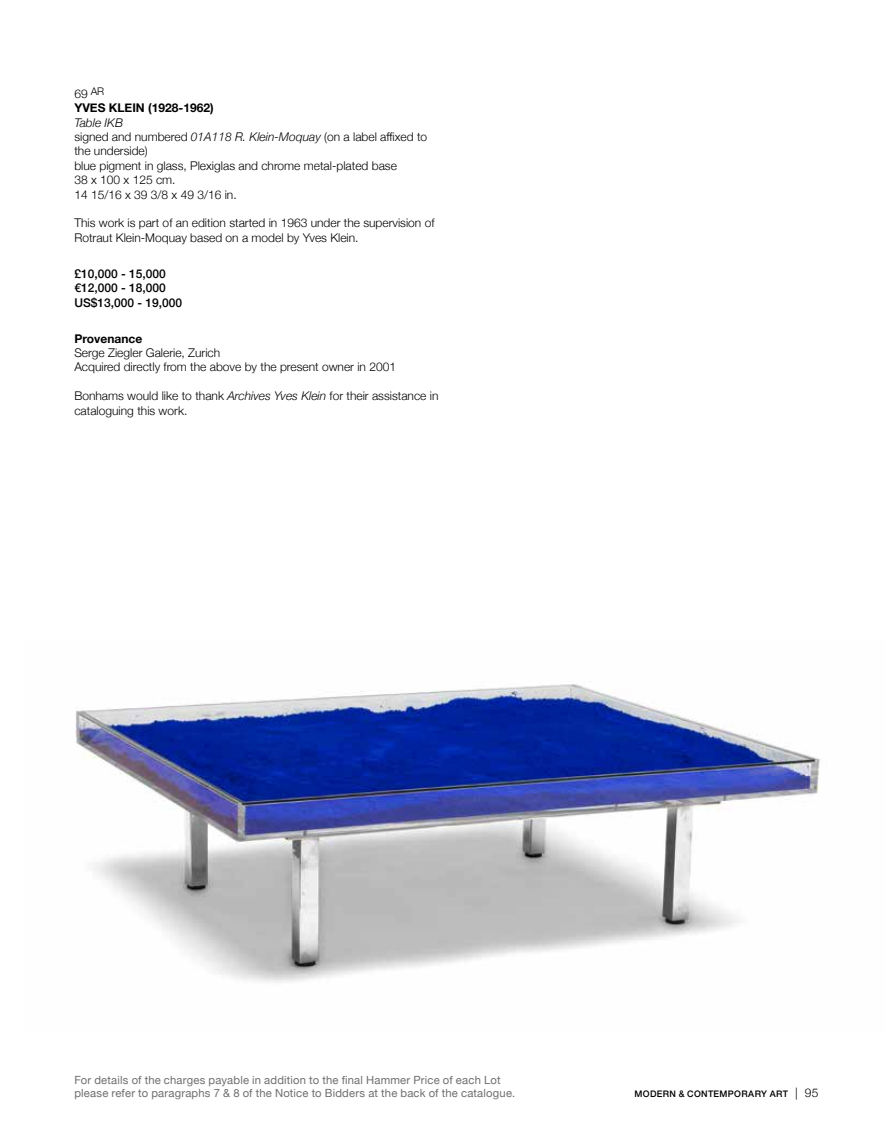
<style>
.page{position:relative;width:893px;height:1127px;background:#fff}
.page>*{position:absolute;margin:0;border:0;box-sizing:border-box;transform-origin:0 0}
.t1{font:300 12px/14.4px "Helvetica Neue";color:#000}
.t2{font:500 12px/14.4px "Helvetica Neue";color:#000}
.t3{font:700 12px/14.4px "Helvetica Neue";color:#000}
.t4{font:11.25px/12.8px "Helvetica Neue";letter-spacing:.015em;color:#6f6f6f}
.t5{font:500 9px "Helvetica Neue";letter-spacing:.035em;color:#000}
.s1{font-weight:300}
.s2{font-style:italic}
.s3{font-weight:300;font-size:12px}
</style>
<div class="page">
<img style="left:75px;top:684px;width:745px;height:299px">
<p class="t3" style="left:74px;top:87px;width:141px"><span class="s1">69</span> <sup>AR<br></sup>YVES KLEIN (1928-1962)</p>
<p class="t1" style="left:74px;top:114px;width:354px"><span class="s2">Table IKB<br></span>signed and numbered <span class="s2">01A118 R. Klein-Moquay</span> (on a label affixed to the underside)<br>blue pigment in glass, Plexiglas and chrome metal-plated base<br>38 x 100 x 125 cm.<br>14 15/16 x 39 3/8 x 49 3/16 in.</p>
<p class="t1" style="left:74px;top:215px;width:362px">This work is part of an edition started in 1963 under the supervision of<br>Rotraut Klein-Moquay based on a model by Yves Klein.</p>
<p class="t2" style="left:74px;top:265px;width:109px">£10,000 - 15,000 €12,000 - 18,000<br>US$13,000 - 19,000</p>
<p class="t3" style="left:74px;top:331px;width:69px">Provenance</p>
<p class="t1" style="left:74px;top:345px;width:323px">Serge Ziegler Galerie, Zurich<br>Acquired directly from the above by the present owner in 2001</p>
<p class="t1" style="left:74px;top:388px;width:366px">Bonhams would like to thank <span class="s2">Archives Yves Klein</span> for their assistance in cataloguing this work.</p>
<p class="t4" style="left:74px;top:1075px;width:442px">For details of the charges payable in addition to the final Hammer Price of each Lot please refer to paragraphs 7 &amp; 8 of the Notice to Bidders at the back of the catalogue.</p>
<p class="t5" style="left:634px;top:1087px;width:185px">MODERN &amp; CONTEMPORARY ART <span class="s3">| 95</span></p>
</div>
